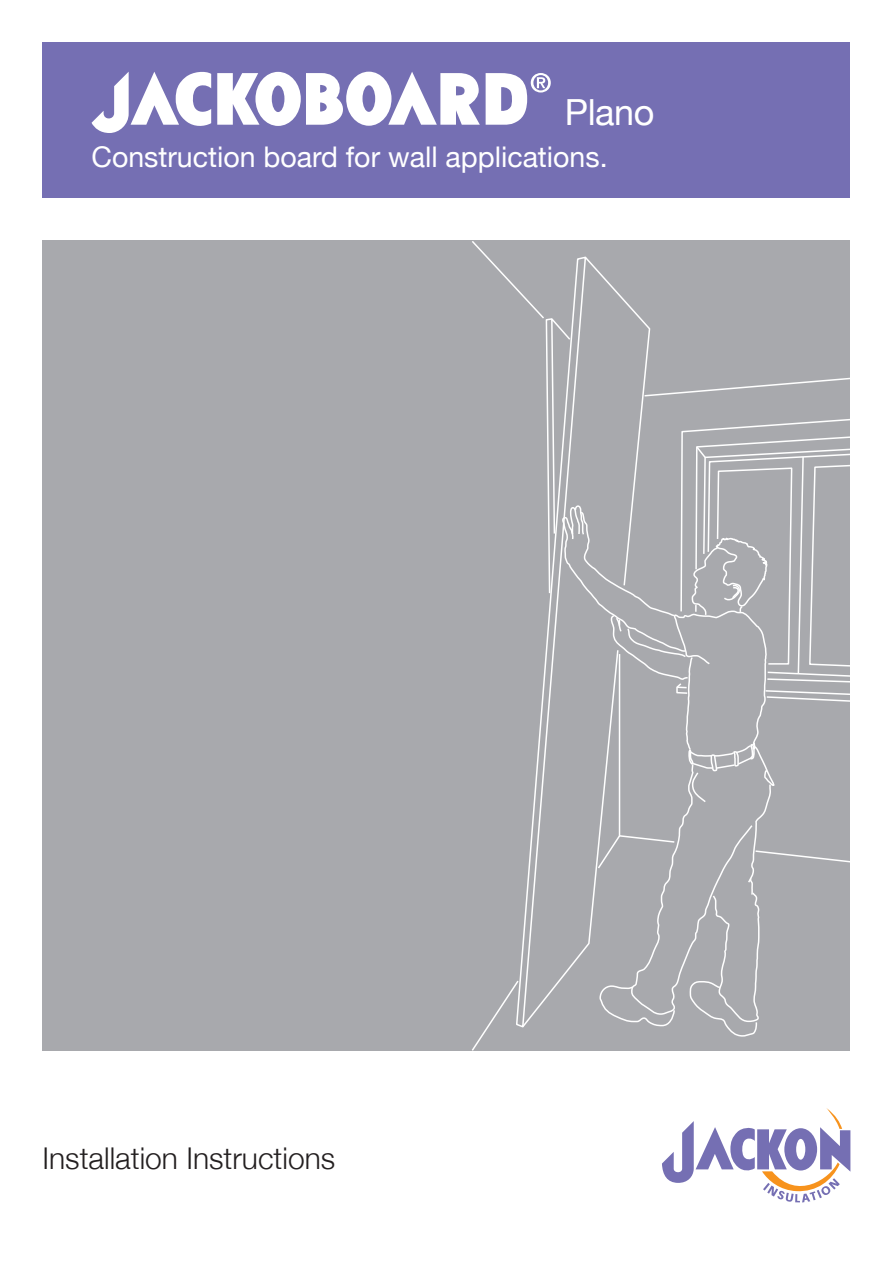
<style>
.page{position:relative;width:893px;height:1263px;background:#fff}
.page>*{position:absolute;margin:0;border:0;box-sizing:border-box;transform-origin:0 0}
.t1{font:36px "Helvetica Neue";letter-spacing:-.01em;color:#fff}
.t2{font:300 30px "Helvetica Neue";color:#231f20}
.t3{font:28.5px "Helvetica Neue";color:#fff}
</style>
<div class="page">
<div style="left:43px;top:240px;width:807px;height:810px;background:#a8a9ad"></div>
<div style="left:43px;top:43px;width:807px;height:155px;background:#756fb3"></div>
<svg style="left:92px;top:71px;width:119px;height:62px"></svg>
<svg style="left:486px;top:73px;width:65px;height:52px"></svg>
<svg style="left:217px;top:72px;width:263px;height:54px"></svg>
<svg style="left:662px;top:1108px;width:188px;height:94px"></svg>
<svg style="left:472px;top:241px;width:378px;height:809px"></svg>
<p class="t1" style="left:565px;top:86px;width:91px">Plano</p>
<p class="t3" style="left:91px;top:136px;width:518px">Construction board for wall applications.</p>
<p class="t2" style="left:43px;top:1134px;width:294px">Installation Instructions</p>
</div>
